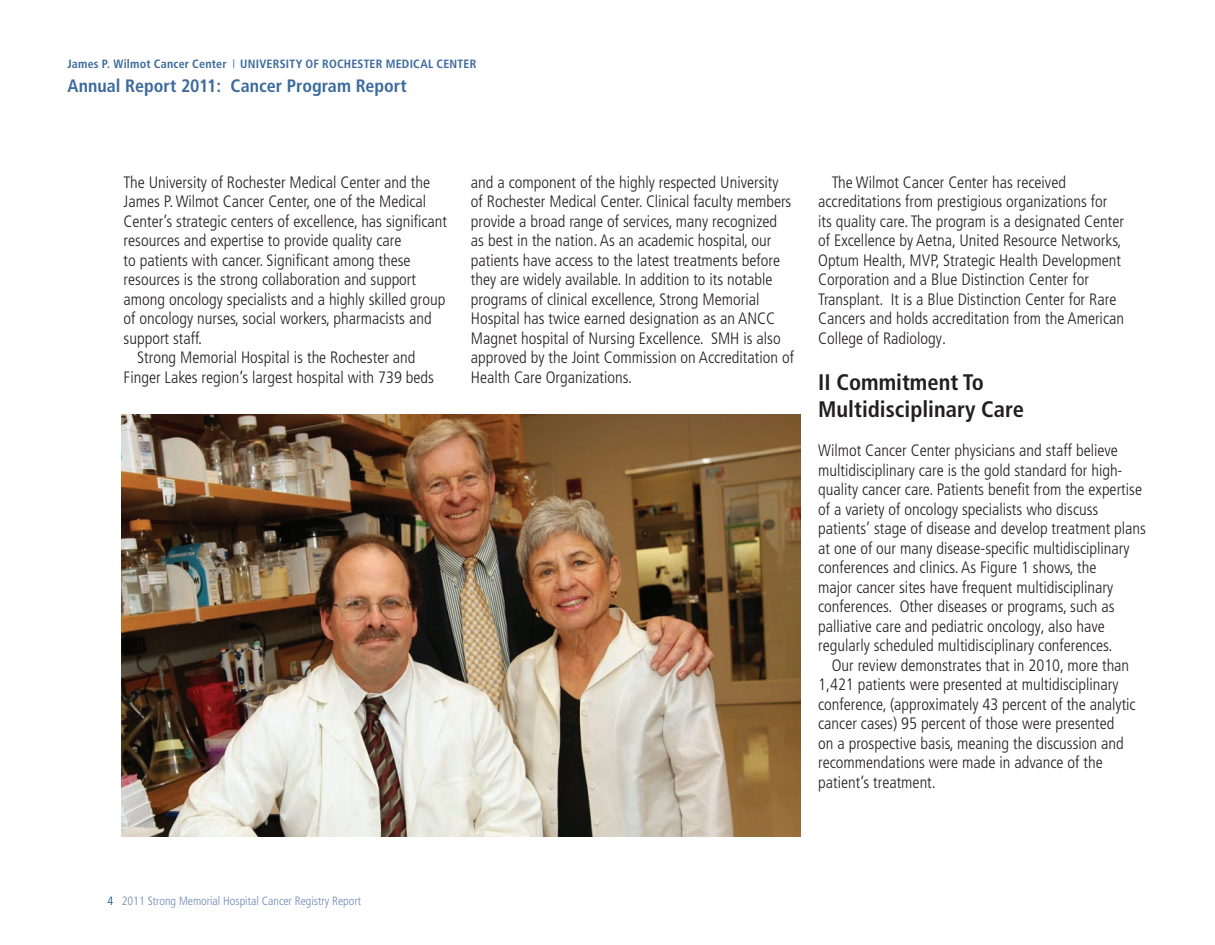
<style>
.page{position:relative;width:1215px;height:945px;background:#fff}
.page>*{position:absolute;margin:0;border:0;box-sizing:border-box;transform-origin:0 0}
.t1{font:700 condensed 22.5px/27px "Frutiger LT Pro";color:#231f20}
.t2{font:700 condensed 18px "Frutiger";color:#3c6a9d}
.t3{font:300 condensed 16.5px/19.5px "Frutiger LT Pro";color:#231f20}
.t4{font:700 condensed 12px "Frutiger";letter-spacing:.02em;color:#3c6a9d}
.t5{font:300 condensed 12px "Frutiger LT Pro";color:#6b89b4}
.s1{font-size:9px}
.s2{color:#00467e}
</style>
<div class="page">
<img style="left:122px;top:414px;width:679px;height:423px">
<p class="t4" style="left:68px;top:56px;width:410px">James P. Wilmot Cancer Center <span class="s1">|</span> UNIVERSITY OF ROCHESTER MEDICAL CENTER</p>
<p class="t2" style="left:68px;top:75px;width:341px">Annual Report 2011: Cancer Program Report</p>
<p class="t3" style="left:124px;top:173px;width:308px">The University of Rochester Medical Center and the</p>
<p class="t3" style="left:124px;top:192px;width:304px">James P. Wilmot Cancer Center, one of the Medical</p>
<p class="t3" style="left:124px;top:212px;width:325px">Center’s strategic centers of excellence, has significant</p>
<p class="t3" style="left:124px;top:231px;width:279px">resources and expertise to provide quality care</p>
<p class="t3" style="left:124px;top:251px;width:288px">to patients with cancer. Significant among these</p>
<p class="t3" style="left:124px;top:270px;width:294px">resources is the strong collaboration and support</p>
<p class="t3" style="left:124px;top:290px;width:323px">among oncology specialists and a highly skilled group</p>
<p class="t3" style="left:124px;top:309px;width:310px">of oncology nurses, social workers, pharmacists and</p>
<p class="t3" style="left:124px;top:329px;width:80px">support staff.</p>
<p class="t3" style="left:137px;top:348px;width:280px">Strong Memorial Hospital is the Rochester and</p>
<p class="t3" style="left:124px;top:368px;width:312px">Finger Lakes region’s largest hospital with 739 beds</p>
<p class="t3" style="left:471px;top:173px;width:325px">and a component of the highly respected University of Rochester Medical Center. Clinical faculty members provide a broad range of services, many recognized as best in the nation. As an academic hospital, our patients have access to the latest treatments before they are widely available. In addition to its notable programs of clinical excellence, Strong Memorial Hospital has twice earned designation as an ANCC Magnet hospital of Nursing Excellence. SMH is also approved by the Joint Commission on Accreditation of Health Care Organizations.</p>
<p class="t3" style="left:818px;top:173px;width:307px;text-indent:13px">The Wilmot Cancer Center has received accreditations from prestigious organizations for its quality care. The program is a designated Center of Excellence by Aetna, United Resource Networks, Optum Health, MVP, Strategic Health Development Corporation and a Blue Distinction Center for Transplant. It is a Blue Distinction Center for Rare Cancers and holds accreditation from the American College of Radiology.</p>
<h1 class="t1" style="left:818px;top:369px;width:207px">II Commitment To<br>Multidisciplinary Care</h1>
<p class="t3" style="left:818px;top:441px;width:329px">Wilmot Cancer Center physicians and staff believe multidisciplinary care is the gold standard for high&shy;quality cancer care. Patients benefit from the expertise of a variety of oncology specialists who discuss patients’ stage of disease and develop treatment plans at one of our many disease-specific multidisciplinary conferences and clinics. As Figure 1 shows, the<br>major cancer sites have frequent multidisciplinary conferences. Other diseases or programs, such as palliative care and pediatric oncology, also have regularly scheduled multidisciplinary conferences.</p>
<p class="t3" style="left:818px;top:656px;width:319px;text-indent:13px">Our review demonstrates that in 2010, more than 1,421 patients were presented at multidisciplinary conference, (approximately 43 percent of the analytic cancer cases) 95 percent of those were presented<br>on a prospective basis, meaning the discussion and recommendations were made in advance of the patient’s treatment.</p>
<p class="t5" style="left:107px;top:893px;width:255px"><span class="s2">4</span> 2011 Strong Memorial Hospital Cancer Registry Report</p>
</div>
